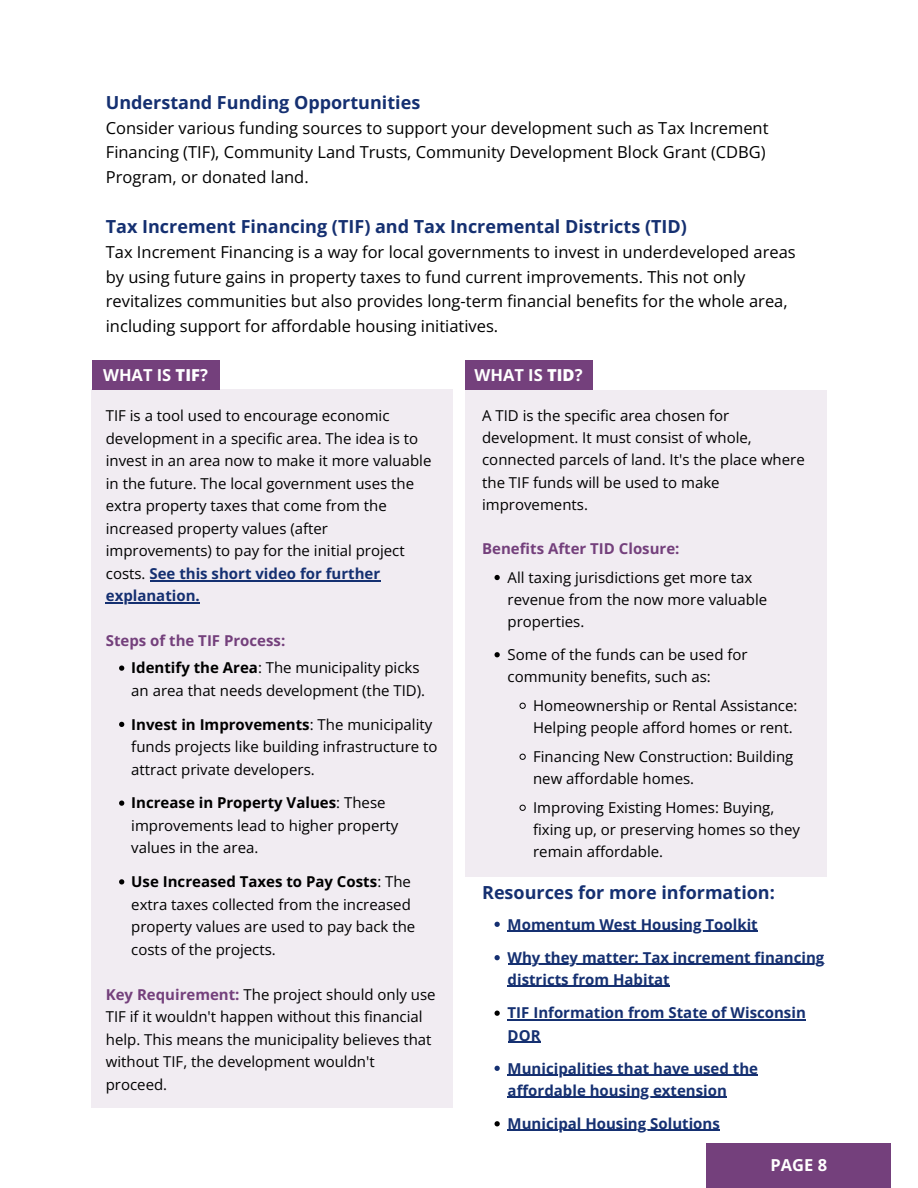
<style>
.page{position:relative;width:918px;height:1188px;background:#fff}
.page>*{position:absolute;margin:0;border:0;box-sizing:border-box;transform-origin:0 0}
.t1{font:700 18px "Open Sans";color:#153071}
.t2{font:16.5px/24.5px "Open Sans";color:#000}
.t3{font:700 16.5px "Open Sans";color:#fff}
.t4{font:15px/22.5px "Open Sans";color:#000}
.t5{font:700 15px/22.2px "Open Sans";color:#153071}
.t6{font:700 15px/27px "Open Sans";color:#74407c}
.s1{font-weight:800}
.s2{font-weight:700;color:#153071}
.s3{color:#000}
.s4{font-weight:400;color:#000}
.s5{font-weight:700}
.s6{font-weight:700;color:#74407c}
</style>
<div class="page">
<div style="left:707px;top:1144px;width:184px;height:44px;background:#74407c"></div>
<div style="left:92px;top:390px;width:361px;height:717px;background:#f1ecf2"></div>
<div style="left:92px;top:360px;width:127px;height:30px;background:#74407c"></div>
<hr style="left:150px;top:580px;width:230px;height:1px;background:#153071">
<hr style="left:106px;top:602px;width:94px;height:2px;background:#153071">
<svg style="left:119px;top:666px;width:5px;height:5px"></svg>
<svg style="left:119px;top:722px;width:5px;height:5px"></svg>
<svg style="left:119px;top:801px;width:5px;height:5px"></svg>
<svg style="left:119px;top:879px;width:5px;height:6px"></svg>
<div style="left:465px;top:390px;width:361px;height:487px;background:#f1ecf2"></div>
<div style="left:465px;top:360px;width:127px;height:30px;background:#74407c"></div>
<svg style="left:495px;top:575px;width:5px;height:5px"></svg>
<svg style="left:495px;top:652px;width:5px;height:5px"></svg>
<svg style="left:520px;top:703px;width:6px;height:6px"></svg>
<svg style="left:520px;top:754px;width:6px;height:6px"></svg>
<svg style="left:520px;top:805px;width:6px;height:6px"></svg>
<svg style="left:495px;top:922px;width:5px;height:5px"></svg>
<hr style="left:508px;top:930px;width:250px;height:1px;background:#153071">
<svg style="left:495px;top:955px;width:5px;height:5px"></svg>
<hr style="left:508px;top:964px;width:316px;height:1px;background:#153071">
<hr style="left:508px;top:986px;width:162px;height:1px;background:#153071">
<svg style="left:495px;top:1011px;width:5px;height:5px"></svg>
<hr style="left:508px;top:1019px;width:298px;height:1px;background:#153071">
<hr style="left:508px;top:1041px;width:33px;height:1px;background:#153071">
<svg style="left:495px;top:1066px;width:5px;height:5px"></svg>
<hr style="left:508px;top:1074px;width:250px;height:1px;background:#153071">
<hr style="left:508px;top:1096px;width:219px;height:2px;background:#153071">
<svg style="left:495px;top:1121px;width:5px;height:5px"></svg>
<hr style="left:508px;top:1130px;width:212px;height:1px;background:#153071">
<h3 class="t1" style="left:106px;top:90px;width:316px">Understand Funding Opportunities</h3>
<h3 class="t2" style="left:106px;top:116px;width:664px">Consider various funding sources to support your development such as Tax Increment<br>Financing (TIF), Community Land Trusts, Community Development Block Grant (CDBG)<br>Program, or donated land.</h3>
<h3 class="t1" style="left:106px;top:214px;width:583px">Tax Increment Financing (TIF) and Tax Incremental Districts (TID)</h3>
<h3 class="t2" style="left:106px;top:240px;width:691px">Tax Increment Financing is a way for local governments to invest in underdeveloped areas by using future gains in property taxes to fund current improvements. This not only revitalizes communities but also provides long-term financial benefits for the whole area, including support for affordable housing initiatives.</h3>
<p class="t3" style="left:103px;top:363px;width:106px">WHAT IS <span class="s1">TIF</span>?</p>
<p class="t4" style="left:106px;top:404px;width:327px">TIF is a tool used to encourage economic development in a specific area. The idea is to invest in an area now to make it more valuable in the future. The local government uses the extra property taxes that come from the increased property values (after improvements) to pay for the initial project costs. <span class="s2">See this short video for further</span></p>
<h4 class="t5" style="left:106px;top:584px;width:96px">explanation.</h4>
<h4 class="t6" style="left:131px;top:627px;width:290px;text-indent:-26px">Steps of the TIF Process:<br><span class="s3">Identify the Area</span><span class="s4">: The municipality picks</span></h4>
<h4 class="t4" style="left:131px;top:679px;width:295px">an area that needs development (the TID).</h4>
<h4 class="t4" style="left:131px;top:712px;width:308px"><span class="s5">Invest in Improvements</span>: The municipality funds projects like building infrastructure to attract private developers.</h4>
<p class="t4" style="left:131px;top:791px;width:269px"><span class="s5">Increase in Property Values</span>: These improvements lead to higher property values in the area.</p>
<p class="t4" style="left:131px;top:870px;width:285px"><span class="s5">Use Increased Taxes to Pay Costs</span>: The extra taxes collected from the increased property values are used to pay back the costs of the projects.</p>
<p class="t4" style="left:106px;top:982px;width:331px"><span class="s6">Key Requirement:</span> The project should only use TIF if it wouldn't happen without this financial help. This means the municipality believes that without TIF, the development wouldn't proceed.</p>
<p class="t3" style="left:475px;top:363px;width:110px">WHAT IS <span class="s1">TID</span>?</p>
<p class="t4" style="left:482px;top:404px;width:324px">A TID is the specific area chosen for development. It must consist of whole, connected parcels of land. It's the place where the TIF funds will be used to make improvements.</p>
<h1 class="t6" style="left:482px;top:535px;width:199px">Benefits After TID Closure:</h1>
<p class="t4" style="left:508px;top:566px;width:261px">All taxing jurisdictions get more tax revenue from the now more valuable properties.</p>
<h4 class="t4" style="left:508px;top:643px;width:242px">Some of the funds can be used for community benefits, such as:</h4>
<p class="t4" style="left:533px;top:694px;width:266px">Homeownership or Rental Assistance:<br>Helping people afford homes or rent.</p>
<p class="t4" style="left:533px;top:745px;width:262px">Financing New Construction: Building new affordable homes.</p>
<p class="t4" style="left:533px;top:796px;width:268px">Improving Existing Homes: Buying, fixing up, or preserving homes so they remain affordable.</p>
<p class="t1" style="left:482px;top:880px;width:294px">Resources for more information:</p>
<p class="t5" style="left:508px;top:913px;width:252px">Momentum West Housing Toolkit</p>
<h2 class="t5" style="left:508px;top:946px;width:318px">Why they matter: Tax increment financing districts from Habitat</h2>
<p class="t5" style="left:508px;top:1002px;width:300px">TIF Information from State of Wisconsin<br>DOR</p>
<p class="t5" style="left:508px;top:1057px;width:252px">Municipalities that have used the</p>
<p class="t5" style="left:508px;top:1079px;width:221px">affordable housing extension</p>
<p class="t5" style="left:508px;top:1112px;width:214px">Municipal Housing Solutions</p>
<h1 class="t3" style="left:771px;top:1154px;width:58px">PAGE 8</h1>
</div>
